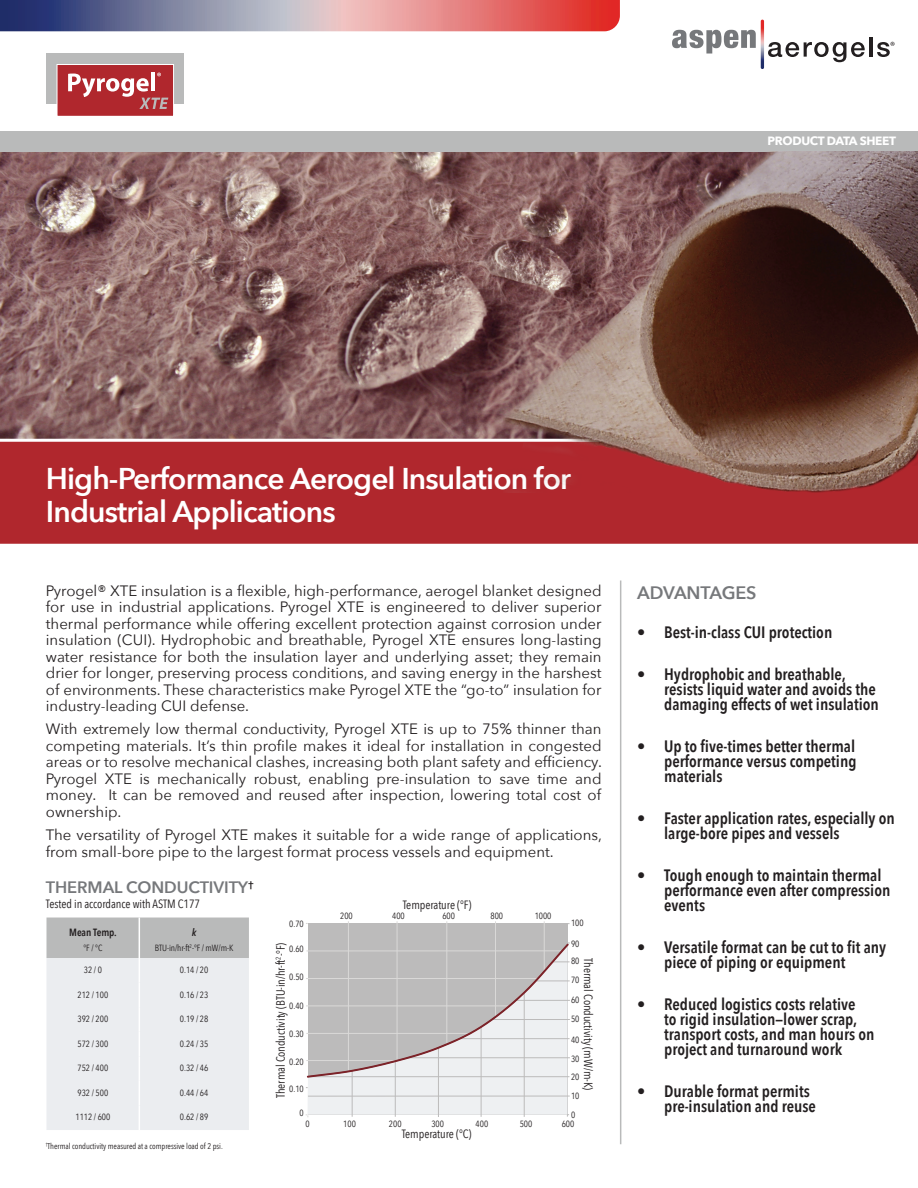
<style>
.page{position:relative;width:918px;height:1188px;background:#fff}
.page>*{position:absolute;margin:0;border:0;box-sizing:border-box;transform-origin:0 0}
.t1{font:600 30px/33px "Avenir Next";letter-spacing:-.03em;color:#fff}
.t2{font:600 18px "Avenir Next";letter-spacing:-.01em;color:#76787b}
.t3{font:600 16.5px/15px "Avenir Next Condensed";color:#231f20}
.t4{font:600 16.5px "Avenir Next";letter-spacing:-.005em;color:#76787b}
.t5{font:15px/16.5px "Avenir Next";color:#231f20;text-align:justify}
.t6{font:12px "Avenir Next Condensed";letter-spacing:-.005em;color:#231f20}
.t7{font:700 12px "Avenir Next";letter-spacing:-.03em;color:#fff}
.t8{font:600 10.5px "Avenir Next Condensed";letter-spacing:-.005em;color:#231f20}
.t9{font:italic 600 10.5px "Avenir Next Condensed";color:#231f20}
.t10{font:9px/18.8px "Avenir Next Condensed";letter-spacing:-.005em;color:#231f20}
.t11{font:8.25px "Avenir Next Condensed";letter-spacing:-.005em;color:#231f20}
</style>
<div class="page">
<img style="left:0;top:152px;width:503px;height:285px">
<svg style="left:672px;top:30px;width:84px;height:24px"></svg>
<svg style="left:768px;top:42px;width:97px;height:20px"></svg>
<hr style="left:869px;top:37px;width:3px;height:20px;background:#231f20">
<svg style="left:877px;top:42px;width:18px;height:15px"></svg>
<svg style="left:761px;top:20px;width:3px;height:49px"></svg>
<div style="left:46px;top:53px;width:138px;height:50px;background:#b9baba"></div>
<div style="left:57px;top:65px;width:117px;height:51px;background:#b0272d"></div>
<div style="left:57px;top:64px;width:117px;height:53px;border:1px solid #fff"></div>
<svg style="left:68px;top:73px;width:100px;height:36px"></svg>
<div style="left:0;top:437px;width:918px;height:107px;background:#b0272d"></div>
<svg style="left:0;top:0;width:620px;height:31px;background:#ab7b8b"></svg>
<div style="left:0;top:132px;width:918px;height:20px;background:#b9baba"></div>
<img style="left:503px;top:151px;width:415px;height:342px">
<hr style="left:620px;top:580px;width:1px;height:564px;background:#b9baba">
<div style="left:308px;top:924px;width:260px;height:191px;background:#bcbbbb"></div>
<svg style="left:308px;top:1078px;width:260px;height:37px;background:#eceef0"></svg>
<hr style="left:524px;top:994px;width:1px;height:123px;background:#bcbbbb">
<hr style="left:481px;top:1027px;width:1px;height:90px;background:#bcbbbb">
<hr style="left:438px;top:1049px;width:1px;height:68px;background:#bcbbbb">
<hr style="left:395px;top:1062px;width:1px;height:55px;background:#bcbbbb">
<hr style="left:352px;top:1071px;width:1px;height:46px;background:#bcbbbb">
<hr style="left:348px;top:921px;width:1px;height:150px;background:#dad9d8">
<hr style="left:397px;top:921px;width:1px;height:140px;background:#dad9d8">
<hr style="left:447px;top:921px;width:1px;height:124px;background:#dad9d8">
<hr style="left:495px;top:921px;width:1px;height:95px;background:#dad9d8">
<hr style="left:306px;top:1060px;width:91px;height:1px;background:#dad9d8">
<hr style="left:306px;top:978px;width:231px;height:1px;background:#dad9d8">
<hr style="left:306px;top:951px;width:255px;height:1px;background:#dad9d8">
<hr style="left:306px;top:1006px;width:203px;height:1px;background:#dad9d8">
<hr style="left:306px;top:1033px;width:164px;height:1px;background:#dad9d8">
<hr style="left:308px;top:1096px;width:262px;height:1px;background:#bcbbbb">
<hr style="left:544px;top:921px;width:1px;height:49px;background:#dad9d8">
<svg style="left:307px;top:943px;width:263px;height:135px"></svg>
<svg style="left:46px;top:918px;width:203px;height:212px;background:#e1e3e6"></svg>
<p class="t7" style="left:768px;top:131px;width:130px">PRODUCT DATA SHEET</p>
<h1 class="t1" style="left:46px;top:461px;width:527px">High-Performance Aerogel Insulation for<br>Industrial Applications</h1>
<p class="t5" style="left:46px;top:581px;width:557px">Pyrogel® XTE insulation is a flexible, high-performance, aerogel blanket designed for use in industrial applications. Pyrogel XTE is engineered to deliver superior thermal performance while offering excellent protection against corrosion under insulation (CUI). Hydrophobic and breathable, Pyrogel XTE ensures long-lasting water resistance for both the insulation layer and underlying asset; they remain drier for longer, preserving process conditions, and saving energy in the harshest of environments. These characteristics make Pyrogel XTE the “go-to” insulation for industry-leading CUI defense.</p>
<p class="t5" style="left:46px;top:720px;width:558px">With extremely low thermal conductivity, Pyrogel XTE is up to 75% thinner than competing materials. It’s thin profile makes it ideal for installation in congested areas or to resolve mechanical clashes, increasing both plant safety and efficiency.<br>Pyrogel XTE is mechanically robust, enabling pre-insulation to save time and money. It can be removed and reused after inspection, lowering total cost of ownership.</p>
<p class="t5" style="left:46px;top:826px;width:558px">The versatility of Pyrogel XTE makes it suitable for a wide range of applications, from small-bore pipe to the largest format process vessels and equipment.</p>
<p class="t4" style="left:46px;top:874px;width:209px">THERMAL CONDUCTIVITY<sup>†</sup></p>
<p class="t6" style="left:46px;top:893px;width:156px">Tested in accordance with ASTM C177</p>
<p class="t8" style="left:69px;top:923px;width:49px">Mean Temp.</p>
<p class="t10" style="left:83px;top:938px;width:20px">°F / °C</p>
<p class="t9" style="left:192px;top:925px;width:6px">k</p>
<p class="t10" style="left:155px;top:938px;width:80px">BTU-in/hr-ft<sup>2</sup>-°F / mW/m-K</p>
<p class="t10" style="left:84px;top:960px;width:20px">32 / 0</p>
<p class="t10" style="left:180px;top:960px;width:30px">0.14 / 20</p>
<p class="t10" style="left:78px;top:985px;width:32px">212 / 100</p>
<p class="t10" style="left:180px;top:985px;width:30px">0.16 / 23</p>
<p class="t10" style="left:78px;top:1009px;width:32px">392 / 200</p>
<p class="t10" style="left:180px;top:1009px;width:30px">0.19 / 28</p>
<p class="t10" style="left:78px;top:1034px;width:32px">572 / 300</p>
<p class="t10" style="left:180px;top:1034px;width:30px">0.24 / 35</p>
<p class="t10" style="left:78px;top:1058px;width:32px">752 / 400</p>
<p class="t10" style="left:180px;top:1058px;width:30px">0.32 / 46</p>
<p class="t10" style="left:78px;top:1083px;width:32px">932 / 500</p>
<p class="t10" style="left:180px;top:1083px;width:30px">0.44 / 64</p>
<p class="t10" style="left:75px;top:1107px;width:36px">1112 / 600</p>
<p class="t10" style="left:180px;top:1107px;width:30px">0.62 / 89</p>
<p class="t11" style="left:46px;top:1139px;width:179px"><sup>†</sup>Thermal conductivity measured at a compressive load of 2 psi.</p>
<p class="t10" style="left:289px;top:914px;width:16px">0.70</p>
<p class="t10" style="left:289px;top:939px;width:16px">0.60</p>
<p class="t10" style="left:289px;top:967px;width:16px">0.50</p>
<p class="t10" style="left:289px;top:996px;width:16px">0.40</p>
<p class="t10" style="left:289px;top:1024px;width:16px">0.30</p>
<p class="t10" style="left:289px;top:1052px;width:16px">0.20</p>
<p class="t10" style="left:289px;top:1079px;width:16px">0.10</p>
<p class="t10" style="left:300px;top:1103px;width:6px">0</p>
<p class="t6" style="left:270px;top:1098px;width:157px;rotate:-90deg">Thermal Conductivity (BTU-in/hr-ft<sup>2</sup>-°F)</p>
<p class="t6" style="left:403px;top:895px;width:70px">Temperature (°F)</p>
<p class="t10" style="left:340px;top:906px;width:14px">200</p>
<p class="t10" style="left:392px;top:906px;width:14px">400</p>
<p class="t10" style="left:442px;top:906px;width:14px">600</p>
<p class="t10" style="left:491px;top:906px;width:14px">800</p>
<p class="t10" style="left:535px;top:906px;width:18px">1000</p>
<p class="t10" style="left:571px;top:913px;width:14px">100</p>
<p class="t10" style="left:571px;top:934px;width:10px;line-height:17.4px">90<br>80</p>
<p class="t10" style="left:571px;top:970px;width:10px">70</p>
<p class="t10" style="left:571px;top:990px;width:10px">60<br>50</p>
<p class="t10" style="left:571px;top:1030px;width:10px;text-align:justify">40<br>30<br>20<br>10<br>0</p>
<p class="t6" style="left:599px;top:958px;width:134px;rotate:90deg">Thermal Conductivity (mW/m-K)</p>
<p class="t10" style="left:306px;top:1114px;width:6px">0</p>
<p class="t10" style="left:343px;top:1114px;width:14px">100</p>
<p class="t10" style="left:389px;top:1114px;width:14px">200</p>
<p class="t10" style="left:431px;top:1114px;width:14px">300</p>
<p class="t10" style="left:476px;top:1114px;width:14px">400</p>
<p class="t10" style="left:520px;top:1114px;width:14px">500</p>
<p class="t10" style="left:562px;top:1114px;width:14px">600</p>
<p class="t6" style="left:402px;top:1124px;width:71px">Temperature (°C)</p>
<p class="t2" style="left:637px;top:577px;width:121px">ADVANTAGES</p>
<p class="t3" style="left:637px;top:625px;width:197px">• Best-in-class CUI protection</p>
<p class="t3" style="left:664px;top:667px;width:216px;text-indent:-27px">• Hydrophobic and breathable, resists liquid water and avoids the damaging effects of wet insulation</p>
<p class="t3" style="left:664px;top:738px;width:194px;text-align:justify;text-indent:-27px">• Up to five-times better thermal performance versus competing materials</p>
<p class="t3" style="left:664px;top:810px;width:232px;text-indent:-27px">• Faster application rates, especially on large-bore pipes and vessels</p>
<p class="t3" style="left:664px;top:867px;width:228px;text-indent:-27px">• Tough enough to maintain thermal performance even after compression events</p>
<p class="t3" style="left:664px;top:939px;width:224px;text-indent:-27px">• Versatile format can be cut to fit any piece of piping or equipment</p>
<p class="t3" style="left:664px;top:996px;width:212px;text-indent:-27px">• Reduced logistics costs relative<br>to rigid insulation—lower scrap, transport costs, and man hours on project and turnaround work</p>
<p class="t3" style="left:664px;top:1083px;width:153px;text-indent:-27px">• Durable format permits pre-insulation and reuse</p>
</div>
